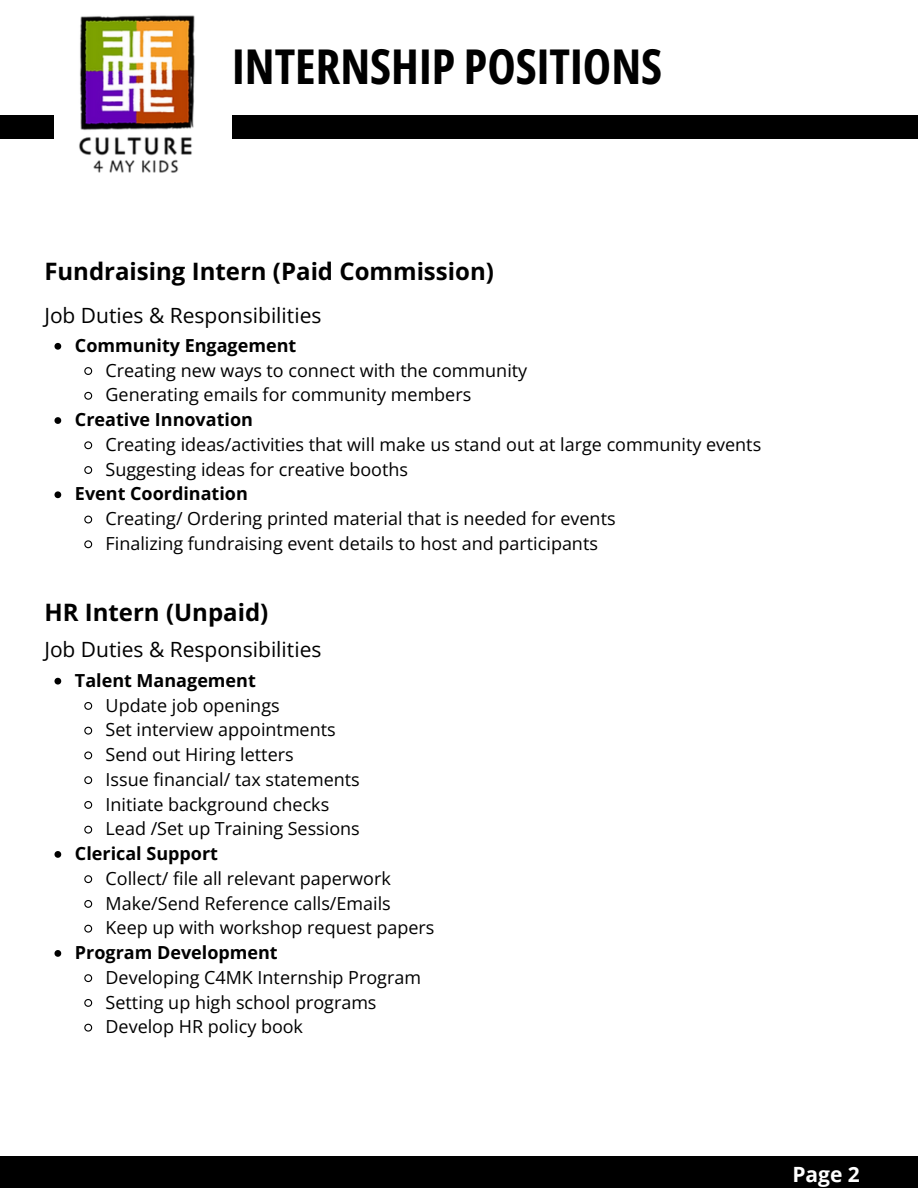
<style>
.page{position:relative;width:918px;height:1188px;background:#fff}
.page>*{position:absolute;margin:0;border:0;box-sizing:border-box;transform-origin:0 0}
.t1{font:700 48px "Open Sans Condensed";color:#000}
.t2{font:700 24px "Open Sans";color:#000}
.t3{font:21px "Open Sans";color:#000}
.t4{font:700 21px "Open Sans";color:#fff}
.t5{font:18px/24.8px "Open Sans";color:#000}
.t6{font:700 18px "Open Sans";color:#000}
</style>
<div class="page">
<div style="left:232px;top:115px;width:686px;height:24px;background:#000"></div>
<div style="left:0;top:115px;width:53px;height:24px;background:#000"></div>
<img style="left:53px;top:15px;width:142px;height:158px">
<div style="left:0;top:1157px;width:918px;height:31px;background:#000"></div>
<svg style="left:54px;top:343px;width:7px;height:7px"></svg>
<svg style="left:84px;top:367px;width:9px;height:8px"></svg>
<svg style="left:84px;top:391px;width:9px;height:9px"></svg>
<svg style="left:54px;top:417px;width:7px;height:7px"></svg>
<svg style="left:84px;top:441px;width:9px;height:9px"></svg>
<svg style="left:84px;top:466px;width:9px;height:8px"></svg>
<svg style="left:54px;top:491px;width:7px;height:7px"></svg>
<svg style="left:84px;top:515px;width:9px;height:9px"></svg>
<svg style="left:84px;top:540px;width:9px;height:9px"></svg>
<svg style="left:54px;top:678px;width:7px;height:7px"></svg>
<svg style="left:84px;top:702px;width:9px;height:8px"></svg>
<svg style="left:84px;top:726px;width:9px;height:9px"></svg>
<svg style="left:84px;top:751px;width:9px;height:9px"></svg>
<svg style="left:84px;top:776px;width:9px;height:9px"></svg>
<svg style="left:84px;top:801px;width:9px;height:8px"></svg>
<svg style="left:84px;top:825px;width:9px;height:9px"></svg>
<svg style="left:54px;top:851px;width:7px;height:7px"></svg>
<svg style="left:84px;top:875px;width:9px;height:9px"></svg>
<svg style="left:84px;top:900px;width:9px;height:8px"></svg>
<svg style="left:84px;top:924px;width:9px;height:9px"></svg>
<svg style="left:54px;top:950px;width:7px;height:7px"></svg>
<svg style="left:84px;top:974px;width:9px;height:9px"></svg>
<svg style="left:84px;top:999px;width:9px;height:8px"></svg>
<svg style="left:84px;top:1023px;width:9px;height:9px"></svg>
<h1 class="t1" style="left:232px;top:32px;width:432px">INTERNSHIP POSITIONS</h1>
<h2 class="t2" style="left:44px;top:255px;width:451px">Fundraising Intern (Paid Commission)</h2>
<p class="t3" style="left:44px;top:301px;width:279px">Job Duties &amp; Responsibilities</p>
<p class="t6" style="left:75px;top:333px;width:223px">Community Engagement</p>
<p class="t5" style="left:106px;top:357px;width:423px">Creating new ways to connect with the community<br>Generating emails for community members</p>
<p class="t6" style="left:75px;top:407px;width:180px">Creative Innovation</p>
<p class="t5" style="left:106px;top:432px;width:657px">Creating ideas/activities that will make us stand out at large community events<br>Suggesting ideas for creative booths</p>
<p class="t6" style="left:75px;top:481px;width:174px">Event Coordination</p>
<p class="t5" style="left:106px;top:506px;width:512px">Creating/ Ordering printed material that is needed for events<br>Finalizing fundraising event details to host and participants</p>
<h2 class="t2" style="left:44px;top:595px;width:225px">HR Intern (Unpaid)</h2>
<p class="t3" style="left:44px;top:635px;width:279px">Job Duties &amp; Responsibilities</p>
<p class="t6" style="left:75px;top:668px;width:182px">Talent Management</p>
<p class="t5" style="left:106px;top:692px;width:256px">Update job openings<br>Set interview appointments<br>Send out Hiring letters<br>Issue financial/ tax statements<br>Initiate background checks<br>Lead /Set up Training Sessions</p>
<p class="t6" style="left:75px;top:841px;width:145px">Clerical Support</p>
<p class="t5" style="left:106px;top:865px;width:330px">Collect/ file all relevant paperwork<br>Make/Send Reference calls/Emails<br>Keep up with workshop request papers</p>
<p class="t6" style="left:75px;top:940px;width:204px">Program Development</p>
<p class="t5" style="left:106px;top:964px;width:317px">Developing C4MK Internship Program<br>Setting up high school programs<br>Develop HR policy book</p>
<p class="t4" style="left:792px;top:1160px;width:69px">Page 2</p>
</div>
